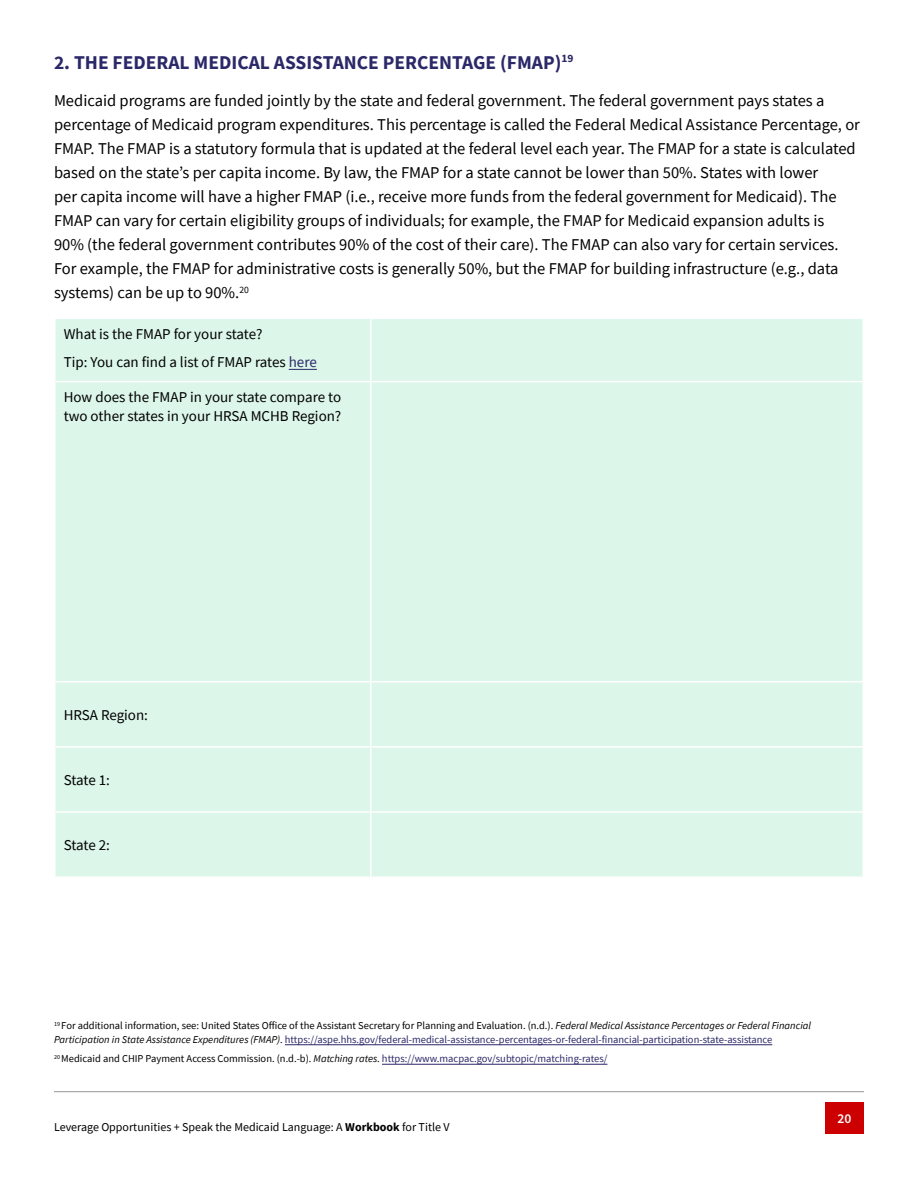
<style>
.page{position:relative;width:918px;height:1188px;background:#fff}
.page>*{position:absolute;margin:0;border:0;box-sizing:border-box;transform-origin:0 0}
.t1{font:700 19.5px "Source Sans Pro";color:#2b2868}
.Body_text{font:16.5px/24px "Source Sans Pro";color:#000}
.Question_text{font:15px/19.5px "Source Sans Pro";color:#000}
.t2{font:600 13.5px "Source Sans Pro";color:#fff}
.t3{font:12px "Source Sans Pro";color:#000}
.Footnote{font:10.5px/13.5px "Source Sans Pro";color:#2b2868}
.Footnote-2{font:10.5px "Source Sans Pro";color:#000}
.s1{color:#2b2868}
.s2{color:#000}
.s3{font-style:italic;color:#000}
.s4{font-style:italic}
.s5{font-weight:700}
</style>
<div class="page">
<div style="left:825px;top:1103px;width:39px;height:31px;background:#c00"></div>
<hr style="left:54px;top:1091px;width:810px;height:1px;background:#939598">
<div style="left:55px;top:319px;width:808px;height:557px;background:#dcf6e9"></div>
<hr style="left:370px;top:319px;width:2px;height:62px;background:#fff">
<hr style="left:54px;top:381px;width:317px;height:1px;background:#fff">
<hr style="left:371px;top:381px;width:493px;height:1px;background:#fff">
<hr style="left:370px;top:382px;width:2px;height:299px;background:#fff">
<hr style="left:54px;top:681px;width:317px;height:1px;background:#fff">
<hr style="left:371px;top:681px;width:493px;height:1px;background:#fff">
<hr style="left:370px;top:683px;width:2px;height:63px;background:#fff">
<hr style="left:54px;top:746px;width:317px;height:2px;background:#fff">
<hr style="left:371px;top:746px;width:493px;height:2px;background:#fff">
<hr style="left:370px;top:748px;width:2px;height:63px;background:#fff">
<hr style="left:54px;top:811px;width:317px;height:2px;background:#fff">
<hr style="left:371px;top:811px;width:493px;height:2px;background:#fff">
<hr style="left:370px;top:813px;width:2px;height:63px;background:#fff">
<hr style="left:54px;top:319px;width:2px;height:62px;background:#fff">
<hr style="left:862px;top:319px;width:2px;height:62px;background:#fff">
<hr style="left:54px;top:382px;width:2px;height:299px;background:#fff">
<hr style="left:862px;top:382px;width:2px;height:299px;background:#fff">
<hr style="left:54px;top:683px;width:2px;height:63px;background:#fff">
<hr style="left:862px;top:683px;width:2px;height:63px;background:#fff">
<hr style="left:54px;top:748px;width:2px;height:63px;background:#fff">
<hr style="left:862px;top:748px;width:2px;height:63px;background:#fff">
<hr style="left:54px;top:813px;width:2px;height:63px;background:#fff">
<hr style="left:862px;top:813px;width:2px;height:63px;background:#fff">
<svg style="left:289px;top:369px;width:28px;height:1px"></svg>
<hr style="left:285px;top:1044px;width:487px;height:1px;background:#2b2868">
<hr style="left:382px;top:1064px;width:225px;height:1px;background:#2b2868">
<h1 class="t1" style="left:54px;top:49px;width:521px">2. THE FEDERAL MEDICAL ASSISTANCE PERCENTAGE (FMAP)<sup>19</sup></h1>
<p class="Body_text" style="left:54px;top:89px;width:808px">Medicaid programs are funded jointly by the state and federal government. The federal government pays states a percentage of Medicaid program expenditures. This percentage is called the Federal Medical Assistance Percentage, or FMAP. The FMAP is a statutory formula that is updated at the federal level each year. The FMAP for a state is calculated based on the state’s per capita income. By law, the FMAP for a state cannot be lower than 50%. States with lower<br>per capita income will have a higher FMAP (i.e., receive more funds from the federal government for Medicaid). The FMAP can vary for certain eligibility groups of individuals; for example, the FMAP for Medicaid expansion adults is<br>90% (the federal government contributes 90% of the cost of their care). The FMAP can also vary for certain services.<br>For example, the FMAP for administrative costs is generally 50%, but the FMAP for building infrastructure (e.g., data systems) can be up to 90%.<sup>20</sup></p>
<p class="Question_text" style="left:64px;top:324px;width:200px">What is the FMAP for your state?</p>
<p class="Question_text" style="left:64px;top:352px;width:255px">Tip: You can find a list of FMAP rates <span class="s1">here</span></p>
<p class="Question_text" style="left:64px;top:387px;width:279px">How does the FMAP in your state compare to two other states in your HRSA MCHB Region?</p>
<p class="Question_text" style="left:64px;top:705px;width:86px">HRSA Region:</p>
<p class="Question_text" style="left:64px;top:770px;width:48px">State 1:</p>
<p class="Question_text" style="left:64px;top:835px;width:48px">State 2:</p>
<p class="Footnote" style="left:54px;top:1019px;width:759px"><sup>19</sup> <span class="s2">For additional information, see: United States Office of the Assistant Secretary for Planning and Evaluation. (n.d.).</span> <span class="s3">Federal Medical Assistance Percentages or Federal Financial<br>Participation in State Assistance Expenditures (FMAP)</span><span class="s2">.</span> https://aspe.hhs.gov/federal-medical-assistance-percentages-or-federal-financial-participation-state-assistance</p>
<p class="Footnote-2" style="left:54px;top:1052px;width:555px"><sup>20</sup> Medicaid and CHIP Payment Access Commission. (n.d.-b). <span class="s4">Matching rates</span>. <span class="s1">https://www.macpac.gov/subtopic/matching-rates/</span></p>
<p class="t3" style="left:54px;top:1120px;width:397px">Leverage Opportunities + Speak the Medicaid Language: A <span class="s5">Workbook</span> for Title V</p>
<p class="t2" style="left:838px;top:1110px;width:15px">20</p>
</div>
